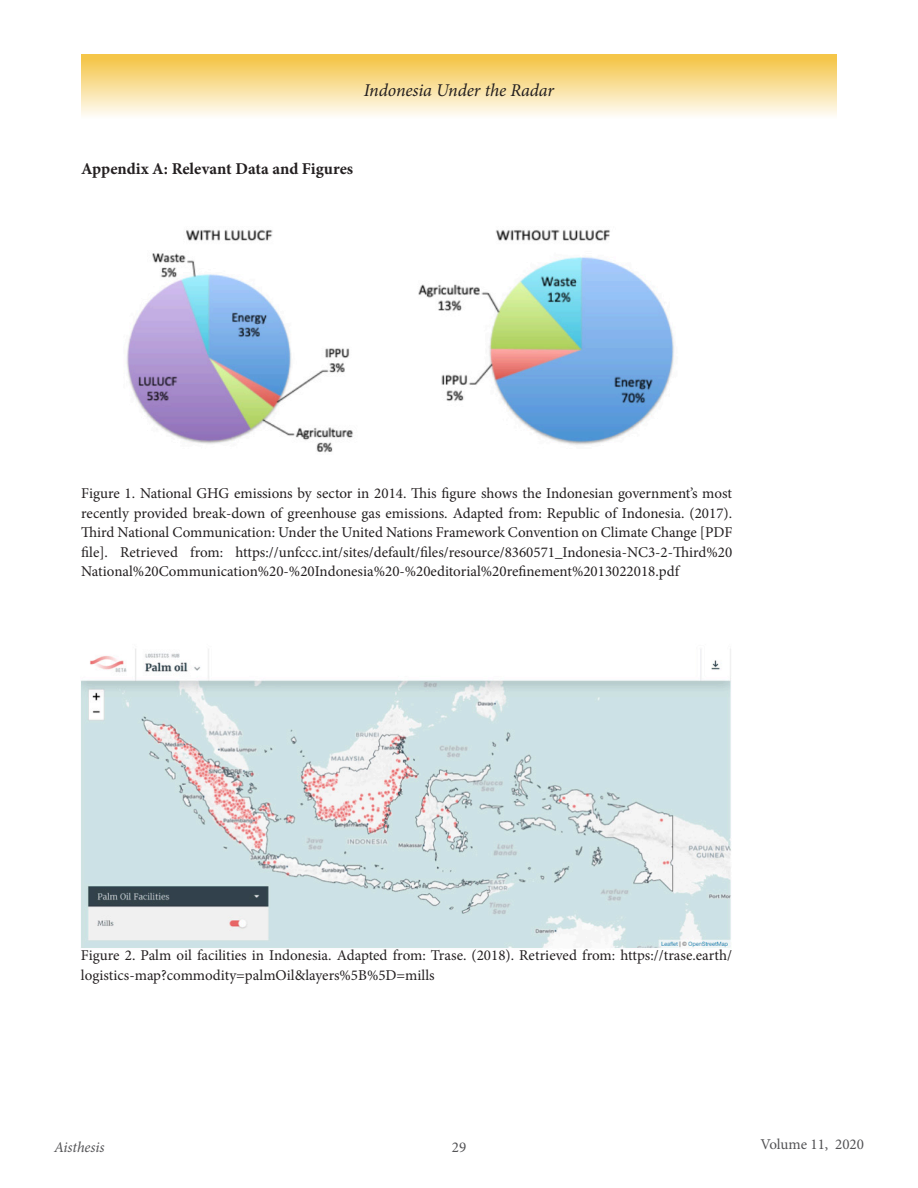
<style>
.page{position:relative;width:918px;height:1188px;background:#fff}
.page>*{position:absolute;margin:0;border:0;box-sizing:border-box;transform-origin:0 0}
.Body{font:italic 18px "Minion Pro";letter-spacing:-.005em;color:#231f20}
.Body-2{font:700 16.5px "Minion Pro";color:#231f20}
.Body-3{font:15px/19.5px "Minion Pro";color:#231f20;text-align:justify}
.t1{font:15px "Minion Pro";color:#535355}
.t2{font:italic 15px "Minion Pro";letter-spacing:-.01em;color:#535355}
</style>
<div class="page">
<img style="left:126px;top:229px;width:548px;height:224px">
<img style="left:81px;top:649px;width:650px;height:299px">
<div style="left:81px;top:54px;width:756px;height:68px;background:linear-gradient(to bottom,#f4c23d,#fff)"></div>
<p class="Body" style="left:364px;top:78px;width:192px">Indonesia Under the Radar</p>
<p class="Body-2" style="left:81px;top:157px;width:274px">Appendix A: Relevant Data and Figures</p>
<p class="Body-3" style="left:81px;top:484px;width:653px">Figure 1. National GHG emissions by sector in 2014. This figure shows the Indonesian government’s most recently provided break-down of greenhouse gas emissions. Adapted from: Republic of Indonesia. (2017).<br>Third National Communication: Under the United Nations Framework Convention on Climate Change [PDF file]. Retrieved from: https://unfccc.int/sites/default/files/resource/8360571_Indonesia-NC3-2-Third%20<br>National%20Communication%20-%20Indonesia%20-%20editorial%20refinement%2013022018.pdf</p>
<p class="Body-3" style="left:81px;top:946px;width:653px">Figure 2. Palm oil facilities in Indonesia. Adapted from: Trase. (2018). Retrieved from: https://trase.earth/ logistics-map?commodity=palmOil&amp;layers%5B%5D=mills</p>
<p class="t2" style="left:54px;top:1137px;width:52px">Aisthesis</p>
<p class="t1" style="left:760px;top:1135px;width:105px">Volume 11, 2020</p>
<p class="t1" style="left:452px;top:1137px;width:16px">29</p>
</div>
